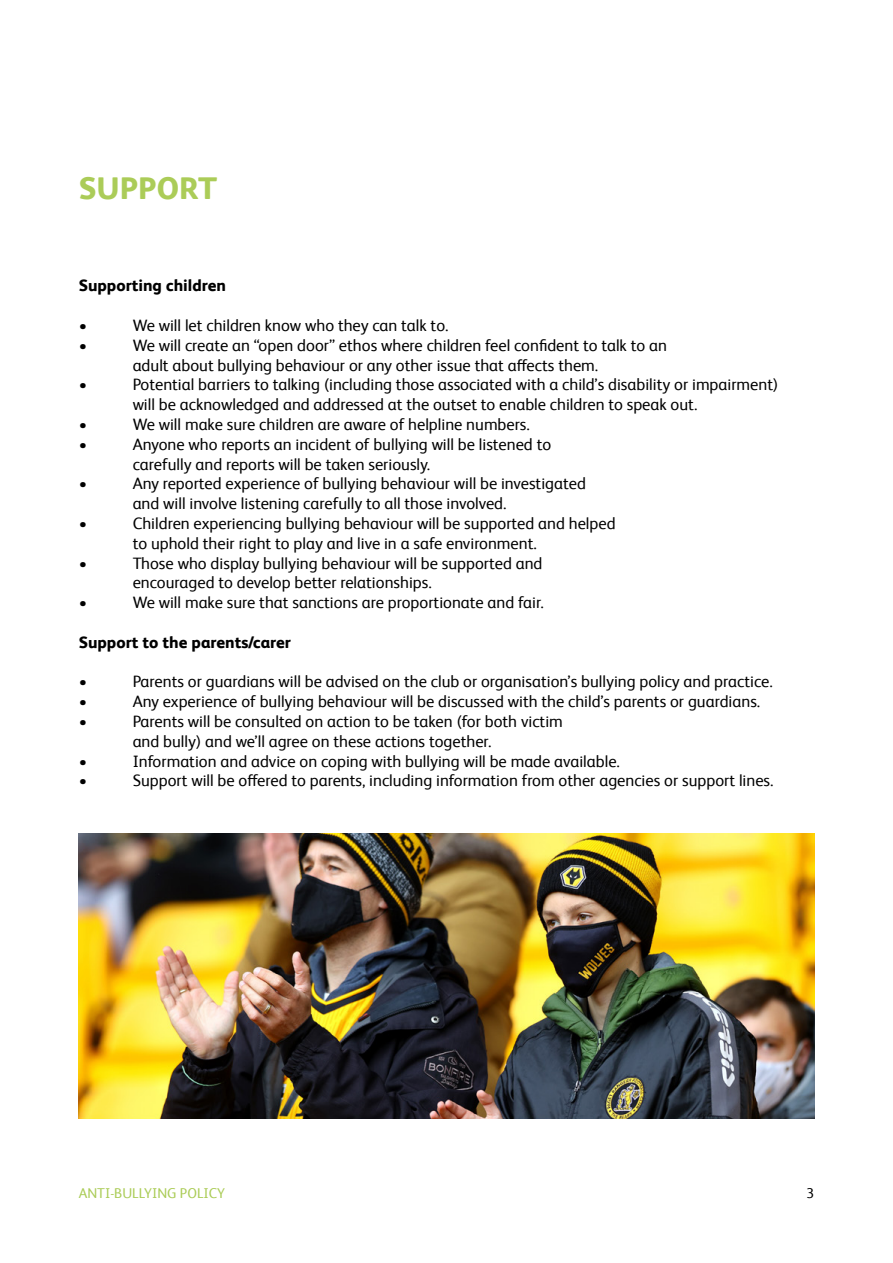
<style>
.page{position:relative;width:893px;height:1263px;background:#fff}
.page>*{position:absolute;margin:0;border:0;box-sizing:border-box;transform-origin:0 0}
.t1{font:800 31.5px "FS Albert Pro";color:#abcc58}
.t2{font:16.5px/19.8px "FS Albert Pro";color:#000}
.t3{font:800 16.5px "FS Albert Pro";color:#000}
.t4{font:14.25px "FS Albert Pro";color:#abcc58}
.t5{font:14.25px "FS Albert Pro";color:#000}
</style>
<div class="page">
<img style="left:79px;top:833px;width:735px;height:285px">
<h1 class="t1" style="left:79px;top:163px;width:140px">SUPPORT</h1>
<p class="t3" style="left:79px;top:273px;width:149px">Supporting children</p>
<p class="t2" style="left:79px;top:314px;width:10px">•</p>
<p class="t2" style="left:133px;top:314px;width:317px">We will let children know who they can talk to.</p>
<p class="t2" style="left:79px;top:334px;width:10px">•</p>
<p class="t2" style="left:133px;top:334px;width:536px">We will create an “open door” ethos where children feel confident to talk to an adult about bullying behaviour or any other issue that affects them.</p>
<p class="t2" style="left:79px;top:374px;width:10px">•</p>
<p class="t2" style="left:133px;top:374px;width:647px">Potential barriers to talking (including those associated with a child’s disability or impairment) will be acknowledged and addressed at the outset to enable children to speak out.</p>
<p class="t2" style="left:79px;top:413px;width:10px">•</p>
<p class="t2" style="left:133px;top:413px;width:399px">We will make sure children are aware of helpline numbers.</p>
<p class="t2" style="left:79px;top:433px;width:10px">•</p>
<p class="t2" style="left:133px;top:433px;width:420px">Anyone who reports an incident of bullying will be listened to carefully and reports will be taken seriously.</p>
<p class="t2" style="left:79px;top:473px;width:10px">•</p>
<p class="t2" style="left:133px;top:473px;width:455px">Any reported experience of bullying behaviour will be investigated and will involve listening carefully to all those involved.</p>
<p class="t2" style="left:79px;top:512px;width:10px">•</p>
<p class="t2" style="left:133px;top:512px;width:484px">Children experiencing bullying behaviour will be supported and helped to uphold their right to play and live in a safe environment.</p>
<p class="t2" style="left:79px;top:552px;width:10px">•</p>
<p class="t2" style="left:133px;top:552px;width:411px">Those who display bullying behaviour will be supported and encouraged to develop better relationships.</p>
<p class="t2" style="left:79px;top:591px;width:10px">•</p>
<p class="t2" style="left:133px;top:591px;width:413px">We will make sure that sanctions are proportionate and fair.</p>
<p class="t3" style="left:79px;top:629px;width:214px">Support to the parents/carer</p>
<p class="t2" style="left:79px;top:671px;width:10px">•</p>
<p class="t2" style="left:133px;top:671px;width:642px">Parents or guardians will be advised on the club or organisation’s bullying policy and practice.</p>
<p class="t2" style="left:79px;top:690px;width:10px">•</p>
<p class="t2" style="left:133px;top:690px;width:629px">Any experience of bullying behaviour will be discussed with the child’s parents or guardians.</p>
<p class="t2" style="left:79px;top:710px;width:10px">•</p>
<p class="t2" style="left:133px;top:710px;width:432px">Parents will be consulted on action to be taken (for both victim and bully) and we’ll agree on these actions together.</p>
<p class="t2" style="left:79px;top:750px;width:10px">•</p>
<p class="t2" style="left:133px;top:750px;width:489px">Information and advice on coping with bullying will be made available.</p>
<p class="t2" style="left:79px;top:770px;width:10px">•</p>
<p class="t2" style="left:133px;top:770px;width:642px">Support will be offered to parents, including information from other agencies or support lines.</p>
<p class="t4" style="left:79px;top:1183px;width:148px">ANTI-BULLYING POLICY</p>
<p class="t5" style="left:806px;top:1183px;width:9px">3</p>
</div>
